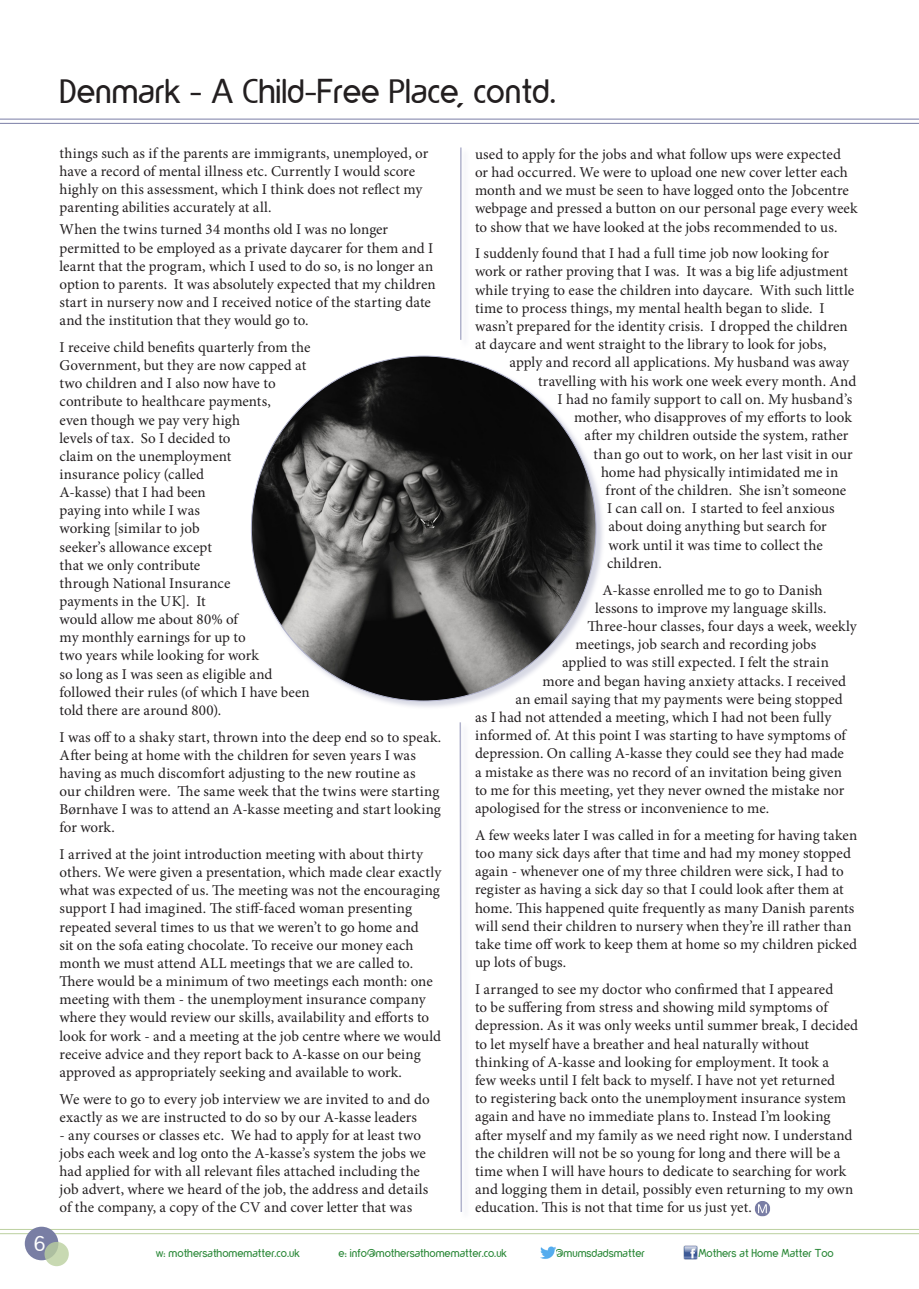
<style>
.page{position:relative;width:919px;height:1289px;background:#fff}
.page>*{position:absolute;margin:0;border:0;box-sizing:border-box;transform-origin:0 0}
.t1{font:36px "yorkville";color:#231f20}
.t2{font:22.5px "yorkville";color:#fff}
.t3{font:15px/18.1px "Minion Pro";letter-spacing:.005em;color:#231f20}
.t4{font:12px "yorkville";color:#298736}
</style>
<div class="page">
<hr style="left:0;top:119px;width:918px;height:1px;background:#7a7ea6">
<hr style="left:0;top:123px;width:918px;height:1px;background:#7a7ea6">
<hr style="left:0;top:1229px;width:918px;height:1px;background:#bcd09f">
<hr style="left:0;top:1233px;width:918px;height:1px;background:#bcd09f">
<div style="left:25px;top:1226px;width:33px;height:34px;background:#797ea4;border-radius:50%"></div>
<svg style="left:44px;top:1241px;width:25px;height:25px"></svg>
<div style="left:459px;top:722px;width:12px;height:498px;background:#fafafb"></div>
<svg style="left:459px;top:722px;width:3px;height:490px"></svg>
<img style="left:540px;top:1246px;width:15px;height:12px">
<img style="left:683px;top:1245px;width:14px;height:13px">
<svg style="left:754px;top:1201px;width:16px;height:15px"></svg>
<div style="left:251px;top:355px;width:354px;height:355px;background:#7a7ea6;opacity:.3"></div>
<img style="left:251px;top:356px;width:345px;height:345px;border-radius:172px">
<div style="left:460px;top:147px;width:10px;height:201px;background:#b1b3cc;opacity:.35"></div>
<hr style="left:460px;top:147px;width:1px;height:193px;background:#b1b3cc">
<h2 class="t2" style="left:34px;top:1230px;width:13px">6</h2>
<h1 class="t1" style="left:60px;top:70px;width:498px">Denmark - A Child-Free Place, contd.</h1>
<p class="t3" style="left:60px;top:144px;width:370px">things such as if the parents are immigrants, unemployed, or have a record of mental illness etc. Currently I would score highly on this assessment, which I think does not reflect my parenting abilities accurately at all.</p>
<p class="t3" style="left:60px;top:221px;width:377px">When the twins turned 34 months old I was no longer permitted to be employed as a private daycarer for them and I learnt that the program, which I used to do so, is no longer an option to parents. It was absolutely expected that my children start in nursery now and I received notice of the starting date and the institution that they would go to.</p>
<p class="t3" style="left:60px;top:338px;width:252px">I receive child benefits quarterly from the<br>Government, but they are now capped at two children and I also now have to contribute to healthcare payments,<br>even though we pay very high<br>levels of tax. So I decided to<br>claim on the unemployment<br>insurance policy (called<br>A-kasse) that I had been<br>paying into while I was<br>working [similar to job<br>seeker’s allowance except<br>that we only contribute<br>through National Insurance<br>payments in the UK]. It<br>would allow me about 80% of<br>my monthly earnings for up to<br>two years while looking for work<br>so long as I was seen as eligible and followed their rules (of which I have been told there are around 800).</p>
<p class="t3" style="left:60px;top:727px;width:383px">I was off to a shaky start, thrown into the deep end so to speak.<br>After being at home with the children for seven years I was having as much discomfort adjusting to the new routine as<br>our children were. The same week that the twins were starting Børnhave I was to attend an A-kasse meeting and start looking for work.</p>
<p class="t3" style="left:60px;top:845px;width:383px">I arrived at the joint introduction meeting with about thirty others. We were given a presentation, which made clear exactly what was expected of us. The meeting was not the encouraging support I had imagined. The stiff-faced woman presenting repeated several times to us that we weren’t to go home and<br>sit on the sofa eating chocolate. To receive our money each month we must attend ALL meetings that we are called to.<br>There would be a minimum of two meetings each month: one meeting with them - the unemployment insurance company where they would review our skills, availability and efforts to look for work - and a meeting at the job centre where we would receive advice and they report back to A-kasse on our being approved as appropriately seeking and available to work.</p>
<p class="t3" style="left:60px;top:1089px;width:371px">We were to go to every job interview we are invited to and do exactly as we are instructed to do so by our A-kasse leaders</p>
<p class="t3" style="left:60px;top:1125px;width:370px">- any courses or classes etc. We had to apply for at least two jobs each week and log onto the A-kasse’s system the jobs we had applied for with all relevant files attached including the job advert, where we heard of the job, the address and details of the company, a copy of the CV and cover letter that was</p>
<p class="t3" style="left:475px;top:145px;width:384px">used to apply for the jobs and what follow ups were expected or had occurred. We were to upload one new cover letter each month and we must be seen to have logged onto the Jobcentre webpage and pressed a button on our personal page every week to show that we have looked at the jobs recommended to us.</p>
<p class="t3" style="left:475px;top:244px;width:380px">I suddenly found that I had a full time job now looking for work or rather proving that I was. It was a big life adjustment while trying to ease the children into daycare. With such little time to process things, my mental health began to slide. I wasn’t prepared for the identity crisis. I dropped the children at daycare and went straight to the library to look for jobs,</p>
<p class="t3" style="left:509px;top:354px;width:341px">apply and record all applications. My husband was away</p>
<p class="t3" style="left:538px;top:372px;width:320px">travelling with his work one week every month. And</p>
<p class="t3" style="left:557px;top:390px;width:296px">I had no family support to call on. My husband’s</p>
<p class="t3" style="left:574px;top:408px;width:279px">mother, who disapproves of my efforts to look</p>
<p class="t3" style="left:584px;top:426px;width:265px">after my children outside the system, rather</p>
<p class="t3" style="left:593px;top:445px;width:261px">than go out to work, on her last visit in our</p>
<p class="t3" style="left:601px;top:463px;width:239px">home had physically intimidated me in</p>
<p class="t3" style="left:605px;top:481px;width:242px">front of the children. She isn’t someone</p>
<p class="t3" style="left:607px;top:499px;width:229px">I can call on. I started to feel anxious</p>
<p class="t3" style="left:608px;top:517px;width:220px">about doing anything but search for</p>
<p class="t3" style="left:608px;top:536px;width:216px">work until it was time to collect the</p>
<p class="t3" style="left:607px;top:554px;width:56px">children.</p>
<p class="t3" style="left:602px;top:580px;width:221px">A-kasse enrolled me to go to Danish</p>
<p class="t3" style="left:595px;top:599px;width:233px">lessons to improve my language skills.</p>
<p class="t3" style="left:587px;top:617px;width:271px">Three-hour classes, four days a week, weekly</p>
<p class="t3" style="left:575px;top:635px;width:242px">meetings, job search and recording jobs</p>
<p class="t3" style="left:562px;top:653px;width:268px">applied to was still expected. I felt the strain</p>
<p class="t3" style="left:542px;top:671px;width:305px">more and began having anxiety attacks. I received</p>
<p class="t3" style="left:515px;top:690px;width:329px">an email saying that my payments were being stopped</p>
<p class="t3" style="left:475px;top:708px;width:358px">as I had not attended a meeting, which I had not been fully</p>
<p class="t3" style="left:475px;top:726px;width:372px">informed of. At this point I was starting to have symptoms of</p>
<p class="t3" style="left:475px;top:744px;width:370px">depression. On calling A-kasse they could see they had made</p>
<p class="t3" style="left:475px;top:762px;width:368px">a mistake as there was no record of an invitation being given</p>
<p class="t3" style="left:475px;top:781px;width:371px">to me for this meeting, yet they never owned the mistake nor</p>
<p class="t3" style="left:475px;top:799px;width:296px">apologised for the stress or inconvenience to me.</p>
<p class="t3" style="left:475px;top:826px;width:383px">A few weeks later I was called in for a meeting for having taken too many sick days after that time and had my money stopped again - whenever one of my three children were sick, I had to register as having a sick day so that I could look after them at home. This happened quite frequently as many Danish parents will send their children to nursery when they’re ill rather than take time off work to keep them at home so my children picked up lots of bugs.</p>
<p class="t3" style="left:475px;top:980px;width:384px">I arranged to see my doctor who confirmed that I appeared<br>to be suffering from stress and showing mild symptoms of depression. As it was only weeks until summer break, I decided to let myself have a breather and heal naturally without thinking of A-kasse and looking for employment. It took a<br>few weeks until I felt back to myself. I have not yet returned<br>to registering back onto the unemployment insurance system again and have no immediate plans to. Instead I’m looking after myself and my family as we need right now. I understand the children will not be so young for long and there will be a time when I will have hours to dedicate to searching for work and logging them in detail, possibly even returning to my own education. This is not that time for us just yet.</p>
<p class="t4" style="left:156px;top:1246px;width:145px">w: mothersathomematter.co.uk</p>
<p class="t4" style="left:338px;top:1246px;width:170px">e: info@mothersathomematter.co.uk</p>
<p class="t4" style="left:554px;top:1246px;width:91px">@mumsdadsmatter</p>
<p class="t4" style="left:698px;top:1246px;width:137px">Mothers at Home Matter Too</p>
</div>
